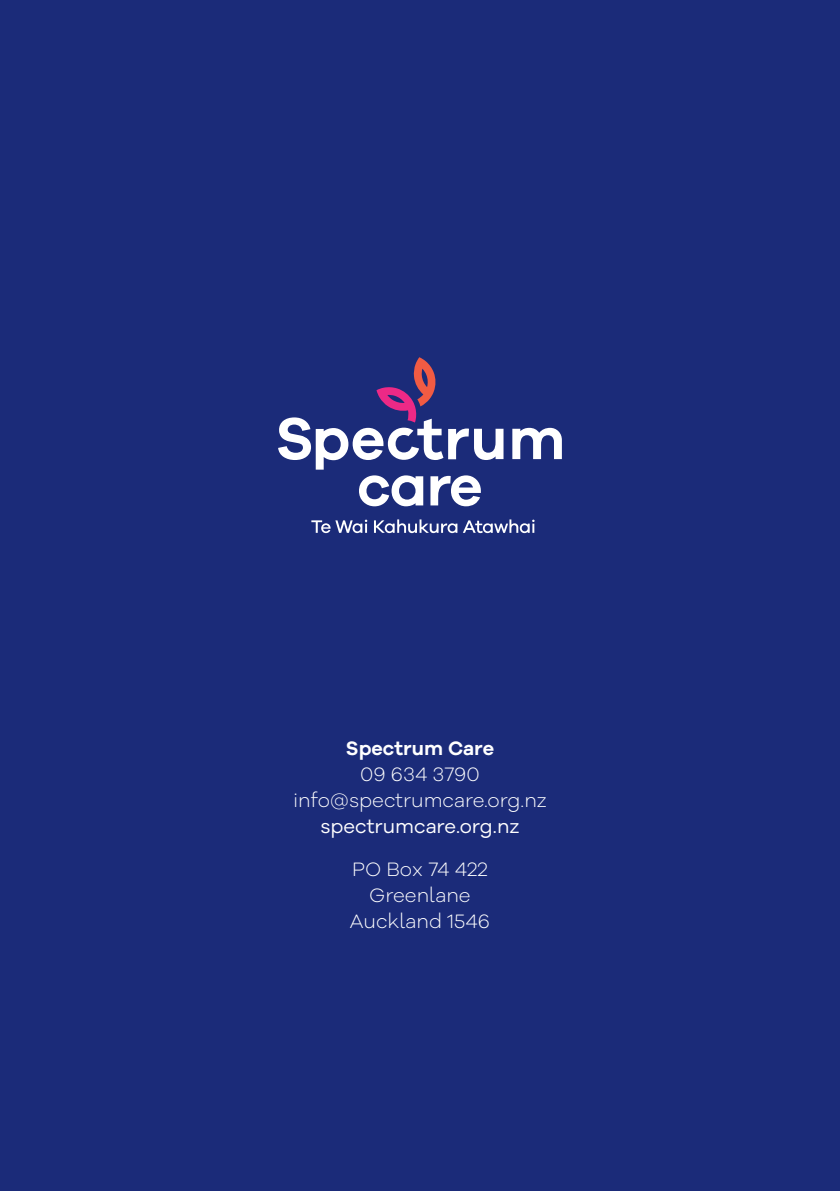
<style>
.page{position:relative;width:840px;height:1191px;background:#fff}
.page>*{position:absolute;margin:0;border:0;box-sizing:border-box;transform-origin:0 0}
.t1{font:300 20px/26px "Galano Grotesque Alt";color:#fff;text-align:center}
.t2{font:20px "Galano Grotesque Alt";color:#fff}
.t3{font:600 20px "Galano Grotesque Alt";color:#fff}
</style>
<div class="page">
<div style="left:0;top:0;width:839px;height:1191px;background:#1b2b79"></div>
<svg style="left:359px;top:475px;width:64px;height:31px"></svg>
<svg style="left:430px;top:475px;width:50px;height:31px"></svg>
<svg style="left:512px;top:428px;width:49px;height:31px"></svg>
<svg style="left:311px;top:519px;width:56px;height:14px"></svg>
<svg style="left:374px;top:519px;width:160px;height:14px"></svg>
<svg style="left:278px;top:357px;width:225px;height:112px"></svg>
<p class="t3" style="left:345px;top:735px;width:150px">Spectrum Care</p>
<p class="t1" style="left:293px;top:761px;width:255px">09 634 3790 info@spectrumcare.org.nz</p>
<p class="t2" style="left:320px;top:813px;width:201px">spectrumcare.org.nz</p>
<p class="t1" style="left:350px;top:856px;width:141px">PO Box 74 422<br>Greenlane<br>Auckland 1546</p>
</div>
